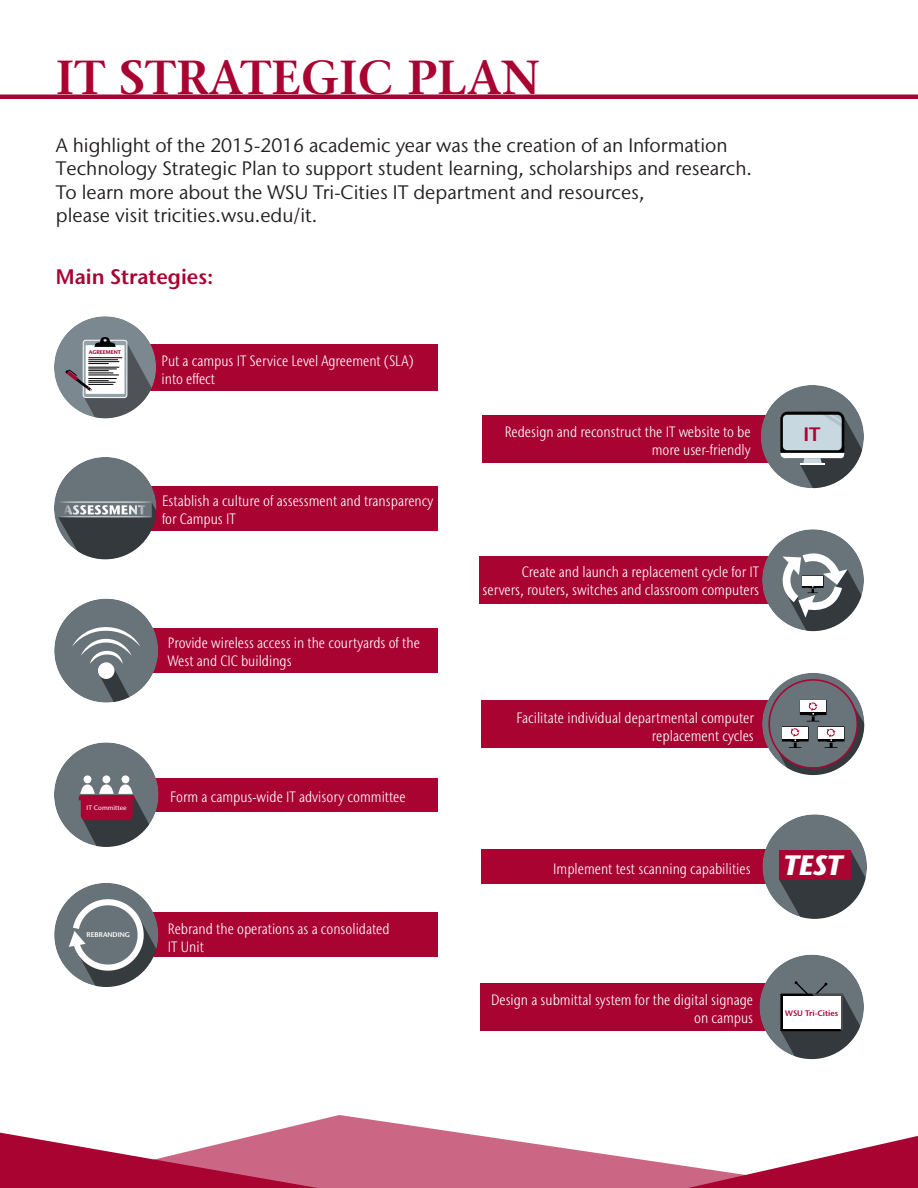
<style>
.page{position:relative;width:918px;height:1188px;background:#fff}
.page>*{position:absolute;margin:0;border:0;box-sizing:border-box;transform-origin:0 0}
.t1{font:600 47.7px "Stone Serif Std";color:#a90332}
.t2{font:italic 800 28.05px "Stone Sans IIITC Std";color:#fff}
.t3{font:600 21px "Stone Sans IIITC Std";color:#a90332}
.t4{font:19.5px "Stone Sans IIITC Std";color:#231f20}
.t5{font:600 19.5px "Stone Sans IIITC Std";color:#a90533}
.t6{font:300 condensed 15px/18px "Stone Sans IIITC Std";color:#fff}
.t7{font:600 8.1px "Stone Sans IIITC Std";color:#a90533}
.t8{font:600 6.9px "Stone Sans IIITC Std";color:#fdfdfd}
.t9{font:500 6.6px "Stone Sans IIITC Std";color:#fffdfe}
.t10{font:700 5.4px "Stone Sans IIITC Std";color:#a90533}
</style>
<div class="page">
<div style="left:135px;top:344px;width:303px;height:46px;background:#a90332"></div>
<div style="left:54px;top:316px;width:102px;height:102px;background:#7b888f;border-radius:50%"></div>
<svg style="left:65px;top:337px;width:91px;height:81px"></svg>
<div style="left:480px;top:983px;width:303px;height:48px;background:#a90332"></div>
<div style="left:759px;top:955px;width:105px;height:104px;background:#68737a;border-radius:50%"></div>
<svg style="left:780px;top:981px;width:84px;height:78px"></svg>
<div style="left:137px;top:913px;width:301px;height:44px;background:#a90332"></div>
<div style="left:54px;top:883px;width:104px;height:104px;background:#687379;border-radius:50%"></div>
<svg style="left:69px;top:899px;width:89px;height:88px"></svg>
<div style="left:479px;top:556px;width:303px;height:47px;background:#a90332"></div>
<div style="left:762px;top:529px;width:102px;height:102px;background:#68737a;border-radius:50%"></div>
<svg style="left:772px;top:546px;width:92px;height:85px"></svg>
<div style="left:803px;top:576px;width:20px;height:9px;background:#fff"></div>
<div style="left:137px;top:628px;width:301px;height:45px;background:#a90332"></div>
<div style="left:54px;top:599px;width:104px;height:104px;background:#68737a;border-radius:50%"></div>
<svg style="left:72px;top:627px;width:68px;height:76px"></svg>
<div style="left:98px;top:662px;width:17px;height:17px;background:#fff;border-radius:50%"></div>
<div style="left:481px;top:850px;width:299px;height:34px;background:#a90332"></div>
<div style="left:762px;top:814px;width:105px;height:105px;background:#68737a;border-radius:50%"></div>
<svg style="left:779px;top:850px;width:88px;height:69px"></svg>
<div style="left:779px;top:850px;width:71px;height:30px;background:#a90533"></div>
<div style="left:483px;top:415px;width:302px;height:47px;background:#a90332"></div>
<div style="left:761px;top:385px;width:103px;height:103px;background:#68737a;border-radius:50%"></div>
<svg style="left:780px;top:412px;width:84px;height:76px"></svg>
<div style="left:135px;top:486px;width:303px;height:45px;background:#a90332"></div>
<div style="left:54px;top:457px;width:102px;height:102px;background:#68737a;border-radius:50%"></div>
<svg style="left:58px;top:502px;width:98px;height:57px"></svg>
<div style="left:481px;top:700px;width:303px;height:48px;background:#a90332"></div>
<div style="left:762px;top:673px;width:102px;height:102px;background:#68737a;border-radius:50%"></div>
<svg style="left:768px;top:678px;width:96px;height:97px"></svg>
<div style="left:139px;top:778px;width:299px;height:33px;background:#a90332"></div>
<div style="left:54px;top:742px;width:105px;height:105px;background:#68737a;border-radius:50%"></div>
<div style="left:84px;top:775px;width:7px;height:8px;background:#fff;border-radius:50%"></div>
<div style="left:102px;top:775px;width:8px;height:8px;background:#fff;border-radius:50%"></div>
<div style="left:122px;top:775px;width:7px;height:8px;background:#fff;border-radius:50%"></div>
<svg style="left:78px;top:784px;width:72px;height:63px"></svg>
<div style="left:0;top:94px;width:918px;height:5px;background:#a90332"></div>
<svg style="left:0;top:1115px;width:918px;height:73px"></svg>
<svg style="left:0;top:1133px;width:318px;height:55px"></svg>
<p class="t1" style="left:56px;top:49px;width:485px">IT STRATEGIC PLAN</p>
<p class="t4" style="left:56px;top:133px;width:673px">A highlight of the 2015-2016 academic year was the creation of an Information</p>
<p class="t4" style="left:56px;top:156px;width:698px">Technology Strategic Plan to support student learning, scholarships and research.</p>
<p class="t4" style="left:56px;top:180px;width:590px">To learn more about the WSU Tri-Cities IT department and resources,</p>
<p class="t4" style="left:56px;top:203px;width:263px">please visit tricities.wsu.edu/it.</p>
<p class="t3" style="left:56px;top:263px;width:159px">Main Strategies:</p>
<p class="t10" style="left:89px;top:349px;width:34px">AGREEMENT</p>
<p class="t6" style="left:162px;top:352px;width:254px">Put a campus IT Service Level Agreement (SLA) into effect</p>
<p class="t6" style="left:162px;top:492px;width:273px">Establish a culture of assessment and transparency</p>
<p class="t6" style="left:162px;top:510px;width:75px">for Campus IT</p>
<p class="t6" style="left:168px;top:633px;width:254px">Provide wireless access in the courtyards of the</p>
<p class="t6" style="left:168px;top:651px;width:125px">West and CIC buildings</p>
<p class="t9" style="left:87px;top:804px;width:42px">IT Committee</p>
<p class="t6" style="left:170px;top:788px;width:237px">Form a campus-wide IT advisory committee</p>
<p class="t8" style="left:87px;top:930px;width:45px">REBRANDING</p>
<p class="t6" style="left:168px;top:919px;width:223px">Rebrand the operations as a consolidated</p>
<p class="t6" style="left:168px;top:937px;width:38px">IT Unit</p>
<p class="t6" style="left:505px;top:423px;width:248px">Redesign and reconstruct the IT website to be</p>
<p class="t5" style="left:804px;top:422px;width:18px">IT</p>
<p class="t6" style="left:652px;top:441px;width:101px">more user-friendly</p>
<p class="t6" style="left:522px;top:563px;width:239px">Create and launch a replacement cycle for IT</p>
<p class="t6" style="left:483px;top:581px;width:278px">servers, routers, switches and classroom computers</p>
<p class="t6" style="left:517px;top:708px;width:239px">Facilitate individual departmental computer</p>
<p class="t6" style="left:652px;top:726px;width:103px">replacement cycles</p>
<p class="t6" style="left:553px;top:860px;width:199px">Implement test scanning capabilities</p>
<p class="t2" style="left:784px;top:848px;width:60px">TEST</p>
<p class="t6" style="left:491px;top:991px;width:264px">Design a submittal system for the digital signage</p>
<p class="t6" style="left:694px;top:1009px;width:61px">on campus</p>
<p class="t7" style="left:785px;top:1008px;width:54px">WSU Tri-Cities</p>
</div>
